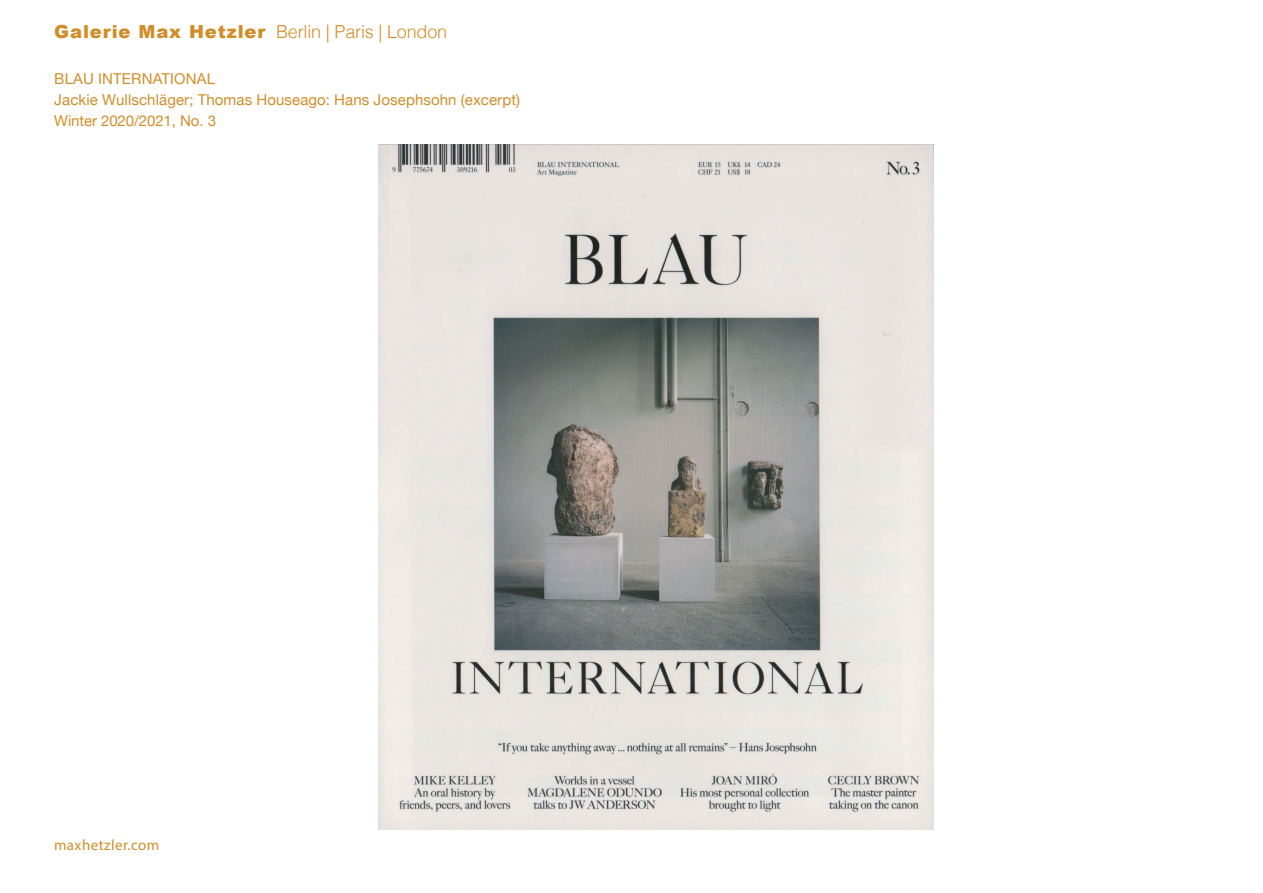
<style>
.page{position:relative;width:1263px;height:893px;background:#fff}
.page>*{position:absolute;margin:0;border:0;box-sizing:border-box;transform-origin:0 0}
.t1{font:300 18px "Helvetica";letter-spacing:-.01em;color:#d18d29}
.t2{font:15px/21px "Helvetica Neue";letter-spacing:.01em;color:#d18d29}
.t3{font:15px "Myriad Pro";letter-spacing:.03em;color:#d18d29}
.s1{font-family:"Arial";font-weight:900}
</style>
<div class="page">
<img style="left:378px;top:145px;width:555px;height:684px">
<p class="t1" style="left:54px;top:17px;width:394px"><span class="s1">Galerie Max Hetzler</span> Berlin | Paris | London</p>
<p class="t2" style="left:54px;top:69px;width:467px">BLAU INTERNATIONAL<br>Jackie Wullschläger; Thomas Houseago: Hans Josephsohn (excerpt)<br>Winter 2020/2021, No. 3</p>
<p class="t3" style="left:54px;top:836px;width:107px">maxhetzler.com</p>
</div>
